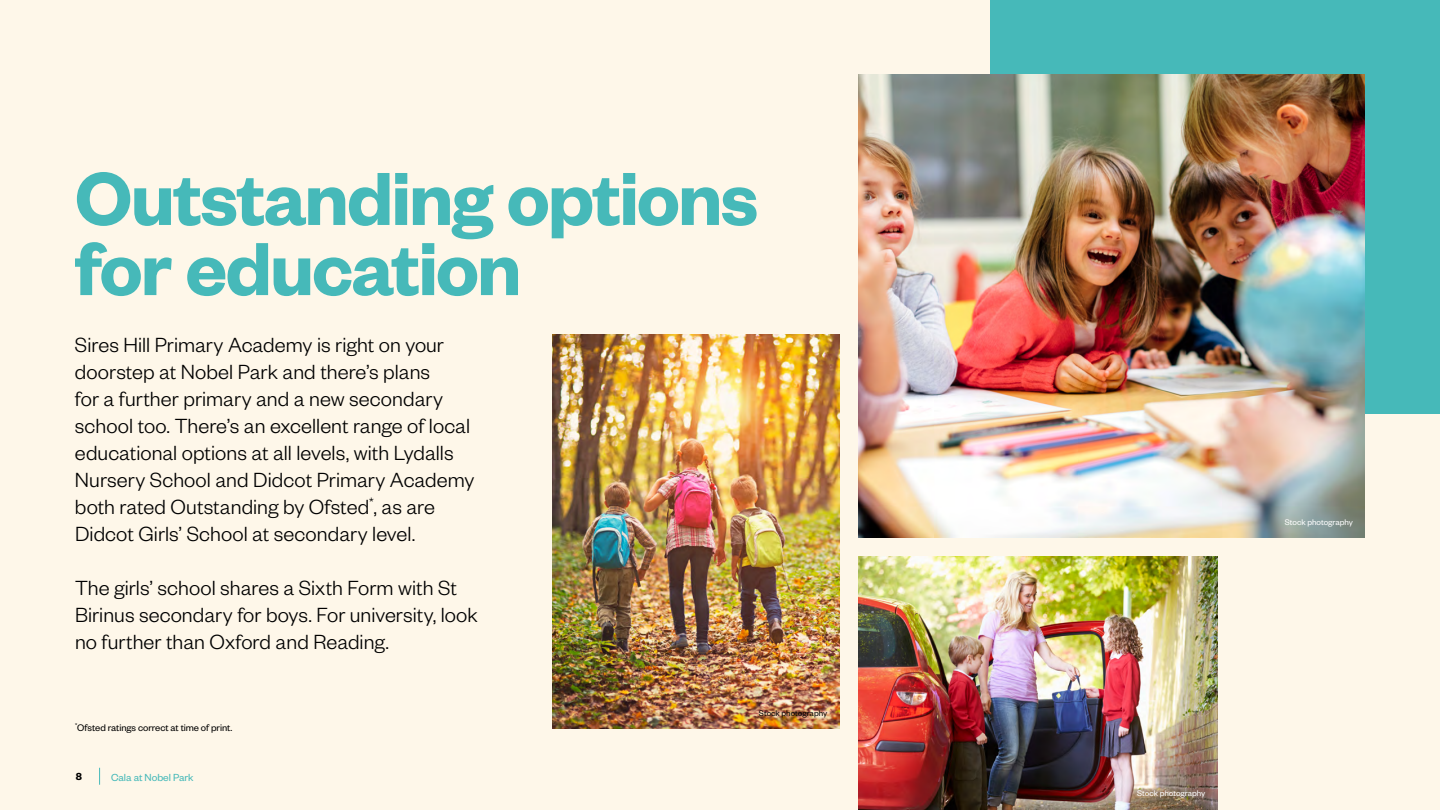
<style>
.page{position:relative;width:1440px;height:810px;background:#fef7e9}
.page>*{position:absolute;margin:0;border:0;box-sizing:border-box;transform-origin:0 0}
.t1{font:82.5px/70.1px "Founders Grotesk Sm Bd";letter-spacing:-.02em;color:#46b9b9}
.t2{font:300 22.5px/27px "Founders Grotesk";letter-spacing:.005em;color:#000}
.t3{font:11.25px "Founders Grotesk";letter-spacing:-.005em;color:#46b9b9}
.t4{font:11.25px "Founders Grotesk Sm Bd";color:#000}
.t5{font:10.5px "Founders Grotesk";letter-spacing:-.005em;color:#000}
.t6{font:9px "Founders Grotesk";color:#fff}
.t7{font:9px "Founders Grotesk";color:#000}
</style>
<div class="page">
<div style="left:991px;top:0;width:449px;height:413px;background:#46b9b9"></div>
<img style="left:858px;top:74px;width:507px;height:464px">
<img style="left:858px;top:557px;width:359px;height:253px">
<img style="left:553px;top:334px;width:286px;height:395px">
<svg style="left:99px;top:768px;width:1px;height:17px"></svg>
<h1 class="t1" style="left:75px;top:159px;width:685px">Outstanding options for education</h1>
<p class="t2" style="left:75px;top:330px;width:401px">Sires Hill Primary Academy is right on your doorstep at Nobel Park and there’s plans<br>for a further primary and a new secondary school too. There’s an excellent range of local educational options at all levels, with Lydalls Nursery School and Didcot Primary Academy both rated Outstanding by Ofsted<sup>*</sup>, as are Didcot Girls’ School at secondary level.</p>
<p class="t2" style="left:75px;top:573px;width:404px">The girls’ school shares a Sixth Form with St<br>Birinus secondary for boys. For university, look no further than Oxford and Reading.</p>
<p class="t5" style="left:75px;top:721px;width:159px"><sup>*</sup>Ofsted ratings correct at time of print.</p>
<p class="t4" style="left:76px;top:770px;width:8px">8</p>
<p class="t3" style="left:111px;top:770px;width:84px">Cala at Nobel Park</p>
<p class="t7" style="left:759px;top:707px;width:70px">Stock photography</p>
<p class="t6" style="left:1285px;top:516px;width:70px">Stock photography</p>
<p class="t6" style="left:1137px;top:787px;width:70px">Stock photography</p>
</div>
